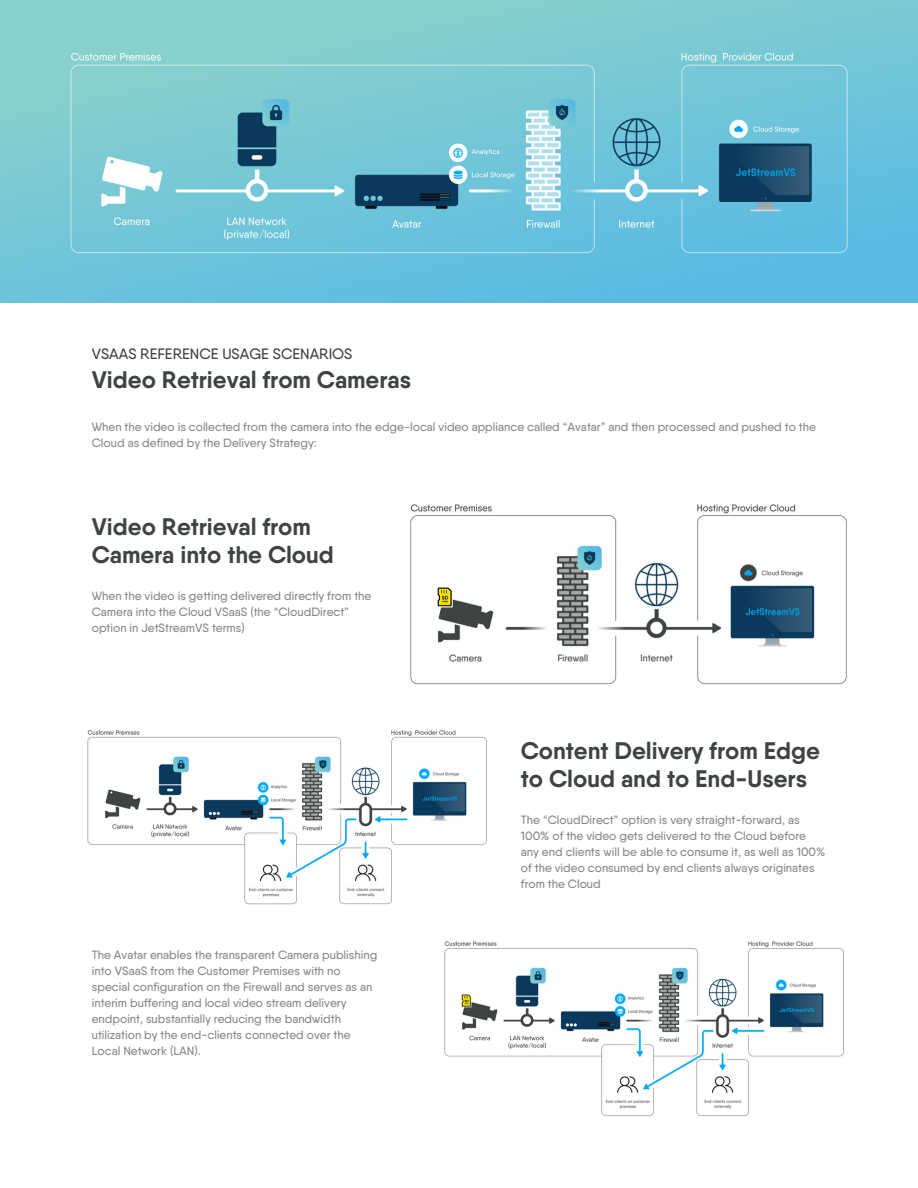
<style>
.page{position:relative;width:918px;height:1188px;background:#fff}
.page>*{position:absolute;margin:0;border:0;box-sizing:border-box;transform-origin:0 0}
.t1{font:700 24px/28.2px "Qanelas Soft";color:#3f4440}
.t2{font:500 15px "Qanelas Soft";color:#3f4440}
.t3{font:500 12px/16px "Qanelas Soft";color:#868686}
</style>
<div class="page">
<img style="left:0;top:0;width:918px;height:303px">
<img style="left:410px;top:504px;width:437px;height:181px">
<img style="left:87px;top:730px;width:400px;height:175px">
<img style="left:444px;top:941px;width:400px;height:176px">
<p class="t2" style="left:92px;top:345px;width:262px">VSAAS REFERENCE USAGE SCENARIOS</p>
<h1 class="t1" style="left:92px;top:365px;width:321px">Video Retrieval from Cameras</h1>
<p class="t3" style="left:92px;top:418px;width:726px">When the video is collected from the camera into the edge-local video appliance called “Avatar” and then processed and pushed to the<br>Cloud as defined by the Delivery Strategy:</p>
<h1 class="t1" style="left:92px;top:513px;width:244px">Video Retrieval from<br>Camera into the Cloud</h1>
<p class="t3" style="left:92px;top:588px;width:281px">When the video is getting delivered directly from the<br>Camera into the Cloud VSaaS (the “CloudDirect” option in JetStreamVS terms)</p>
<p class="t3" style="left:92px;top:947px;width:287px">The Avatar enables the transparent Camera publishing into VSaaS from the Customer Premises with no special configuration on the Firewall and serves as an interim buffering and local video stream delivery endpoint, substantially reducing the bandwidth utilization by the end-clients connected over the Local Network (LAN).</p>
<h1 class="t1" style="left:521px;top:736px;width:300px">Content Delivery from Edge to Cloud and to End-Users</h1>
<p class="t3" style="left:521px;top:811px;width:306px">The “CloudDirect” option is very straight-forward, as 100% of the video gets delivered to the Cloud before any end clients will be able to consume it, as well as 100% of the video consumed by end clients always originates from the Cloud</p>
</div>
